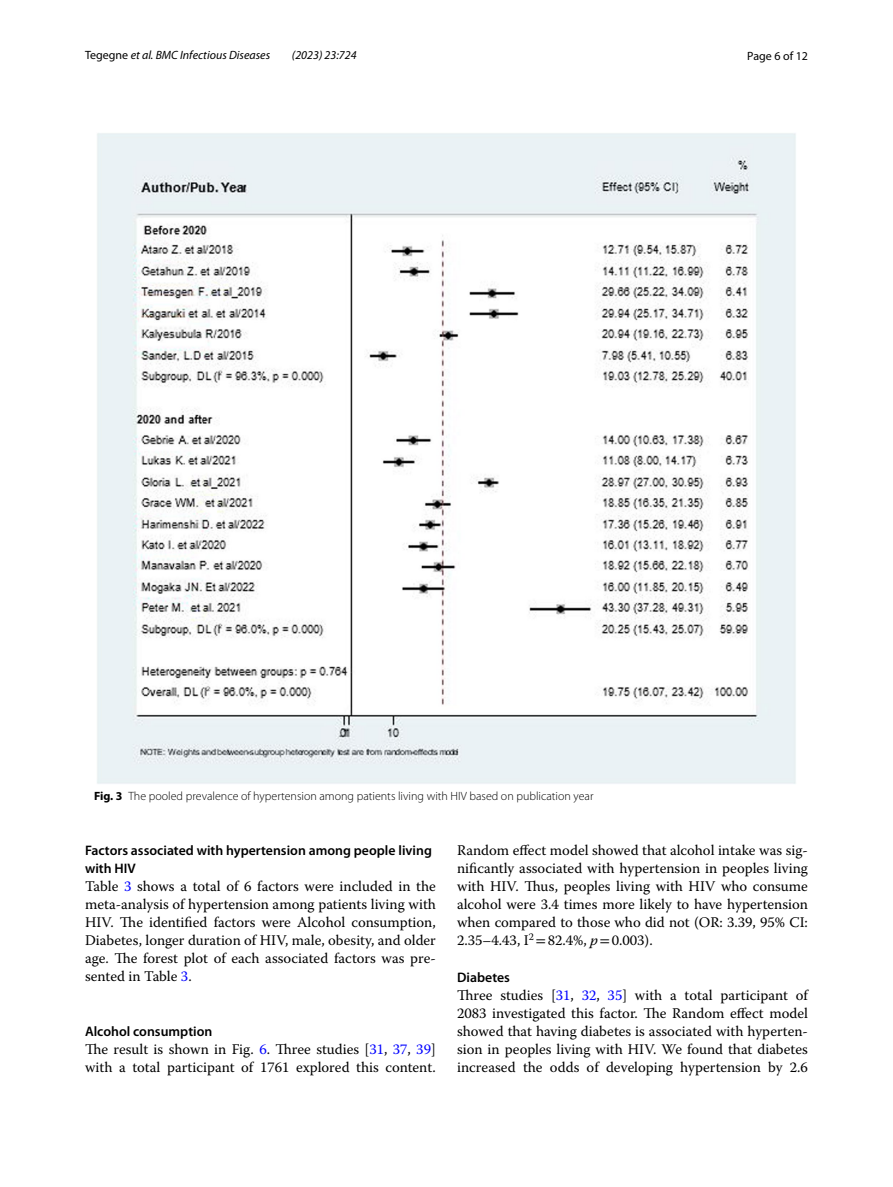
<style>
.page{position:relative;width:893px;height:1187px;background:#fff}
.page>*{position:absolute;margin:0;border:0;box-sizing:border-box;transform-origin:0 0}
.t1{font:14.7px/18px "Warnock Pro";color:#000;text-align:justify}
.t2{font:600 13.8px/18px "Myriad Pro";color:#000}
.t3{font:300 12px "Myriad Pro";color:#000}
.t4{font:italic 12px "Myriad Pro";color:#000}
.t5{font:12px "Myriad Pro";color:#000}
.s1{font-style:normal}
.s2{font-weight:700}
.s3{color:#00f}
.s4{font-family:"STIX"}
.s5{font-style:italic}
</style>
<div class="page">
<img style="left:97px;top:133px;width:699px;height:651px">
<p class="t4" style="left:85px;top:48px;width:187px"><span class="s1">Tegegne</span> et al. BMC Infectious Diseases</p>
<p class="t4" style="left:292px;top:48px;width:66px">(2023) 23:724</p>
<p class="t5" style="left:747px;top:48px;width:62px">Page 6 of 12</p>
<p class="t3" style="left:94px;top:788px;width:501px"><span class="s2">Fig. 3</span> The pooled prevalence of hypertension among patients living with HIV based on publication year</p>
<p class="t2" style="left:85px;top:841px;width:348px">Factors associated with hypertension among people living with HIV</p>
<p class="t1" style="left:85px;top:876px;width:352px">Table <span class="s3">3</span> shows a total of 6 factors were included in the meta-analysis of hypertension among patients living with HIV. The identified factors were Alcohol consumption, Diabetes, longer duration of HIV, male, obesity, and older age. The forest plot of each associated factors was pre&shy;sented in Table <span class="s3">3</span>.</p>
<p class="t2" style="left:85px;top:1021px;width:129px">Alcohol consumption</p>
<p class="t1" style="left:85px;top:1039px;width:352px">The result is shown in Fig. <span class="s3">6</span>. Three studies [<span class="s3">31</span>, <span class="s3">37</span>, <span class="s3">39</span>] with a total participant of 1761 explored this content.</p>
<p class="t1" style="left:457px;top:841px;width:352px">Random effect model showed that alcohol intake was sig&shy;nificantly associated with hypertension in peoples living with HIV. Thus, peoples living with HIV who consume alcohol were 3.4 times more likely to have hypertension when compared to those who did not (OR: 3.39, 95% CI:<br>2.35–4.43, I<sup>2</sup> <span class="s4">=</span>82.4%, <span class="s5">p</span><span class="s4">=</span>0.003).</p>
<p class="t2" style="left:457px;top:967px;width:54px">Diabetes</p>
<p class="t1" style="left:457px;top:985px;width:352px">Three studies [<span class="s3">31</span>, <span class="s3">32</span>, <span class="s3">35</span>] with a total participant of 2083 investigated this factor. The Random effect model showed that having diabetes is associated with hyperten&shy;sion in peoples living with HIV. We found that diabetes increased the odds of developing hypertension by 2.6</p>
</div>
